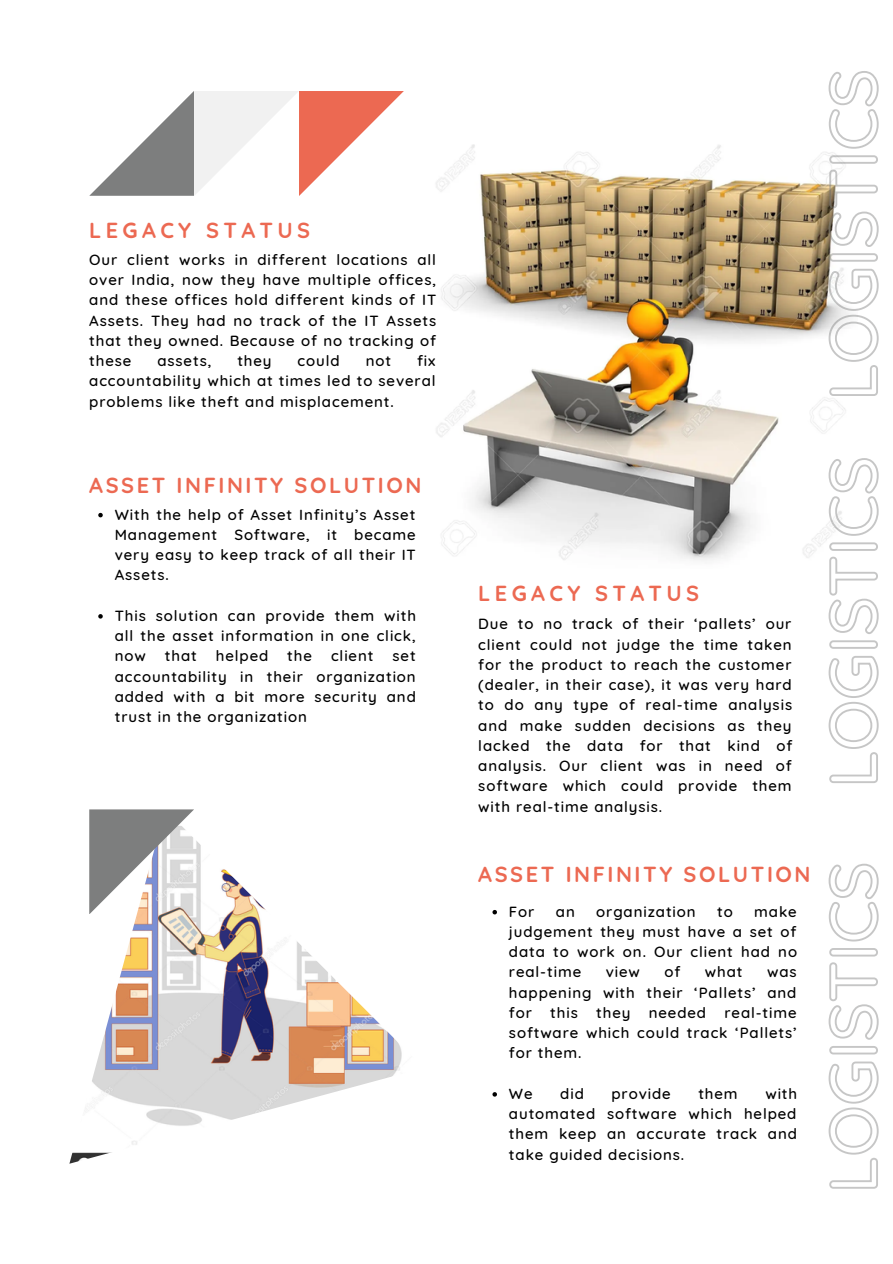
<style>
.page{position:relative;width:893px;height:1264px;background:#fff}
.page>*{position:absolute;margin:0;border:0;box-sizing:border-box;transform-origin:0 0}
.t1{font:700 21.75px "Quicksand";letter-spacing:.12em;color:#ec6952}
.t2{font:700 21.75px "Quicksand";letter-spacing:.2em;color:#ec6952}
.t3{font:500 15px/20.2px "Quicksand";letter-spacing:.06em;color:#000;text-align:justify}
</style>
<div class="page">
<svg style="left:89px;top:91px;width:315px;height:105px"></svg>
<img style="left:69px;top:841px;width:333px;height:322px">
<svg style="left:89px;top:809px;width:105px;height:105px"></svg>
<img style="left:436px;top:144px;width:410px;height:417px">
<svg style="left:98px;top:513px;width:5px;height:4px"></svg>
<svg style="left:98px;top:614px;width:5px;height:4px"></svg>
<svg style="left:492px;top:910px;width:5px;height:4px"></svg>
<svg style="left:492px;top:1092px;width:5px;height:4px"></svg>
<svg style="left:828px;top:863px;width:51px;height:326px"></svg>
<svg style="left:827px;top:457px;width:52px;height:326px"></svg>
<svg style="left:827px;top:71px;width:52px;height:326px"></svg>
<p class="t2" style="left:89px;top:216px;width:222px">LEGACY STATUS</p>
<p class="t3" style="left:89px;top:249px;width:348px">Our client works in different locations all over India, now they have multiple offices, and these offices hold different kinds of IT Assets. They had no track of the IT Assets that they owned. Because of no tracking of these</p>
<p class="t3" style="left:157px;top:350px;width:55px">assets,</p>
<p class="t3" style="left:237px;top:350px;width:36px">they</p>
<p class="t3" style="left:297px;top:350px;width:44px">could</p>
<p class="t3" style="left:365px;top:350px;width:27px">not</p>
<p class="t3" style="left:89px;top:350px;width:348px;text-indent:328px">fix accountability which at times led to several problems like theft and misplacement.</p>
<p class="t1" style="left:89px;top:471px;width:334px">ASSET INFINITY SOLUTION</p>
<p class="t3" style="left:115px;top:504px;width:302px">With the help of Asset Infinity’s Asset Management Software, it became very easy to keep track of all their IT Assets.</p>
<p class="t3" style="left:115px;top:605px;width:303px">This solution can provide them with all the asset information in one click, now</p>
<p class="t3" style="left:165px;top:645px;width:33px">that</p>
<p class="t3" style="left:216px;top:645px;width:54px">helped</p>
<p class="t3" style="left:287px;top:645px;width:26px">the</p>
<p class="t3" style="left:331px;top:645px;width:44px">client</p>
<p class="t3" style="left:115px;top:645px;width:302px;text-indent:278px">set accountability in their organization added with a bit more security and trust in the organization</p>
<p class="t2" style="left:478px;top:579px;width:222px">LEGACY STATUS</p>
<p class="t3" style="left:478px;top:613px;width:315px">Due to no track of their ‘pallets’ our client could not judge the time taken for the product to reach the customer (dealer, in their case), it was very hard to do any type of real-time analysis and make sudden decisions as they lacked the data for that kind of analysis. Our client was in need of software which could provide them with real-time analysis.</p>
<p class="t1" style="left:478px;top:860px;width:334px">ASSET INFINITY SOLUTION</p>
<p class="t3" style="left:509px;top:900px;width:27px">For</p>
<p class="t3" style="left:556px;top:900px;width:20px">an</p>
<p class="t3" style="left:596px;top:900px;width:101px">organization</p>
<p class="t3" style="left:717px;top:900px;width:17px">to</p>
<p class="t3" style="left:509px;top:900px;width:289px;text-indent:245px">make judgement they must have a set of data to work on. Our client had no real-time</p>
<p class="t3" style="left:605px;top:961px;width:36px">view</p>
<p class="t3" style="left:664px;top:961px;width:17px">of</p>
<p class="t3" style="left:704px;top:961px;width:39px">what</p>
<p class="t3" style="left:509px;top:961px;width:289px;text-indent:258px">was happening with their ‘Pallets’ and for this they needed real-time software which could track ‘Pallets’ for them.</p>
<p class="t3" style="left:509px;top:1083px;width:25px">We</p>
<p class="t3" style="left:560px;top:1083px;width:25px">did</p>
<p class="t3" style="left:611px;top:1083px;width:61px">provide</p>
<p class="t3" style="left:698px;top:1083px;width:41px">them</p>
<p class="t3" style="left:509px;top:1083px;width:290px;text-indent:256px">with automated software which helped them keep an accurate track and take guided decisions.</p>
</div>
